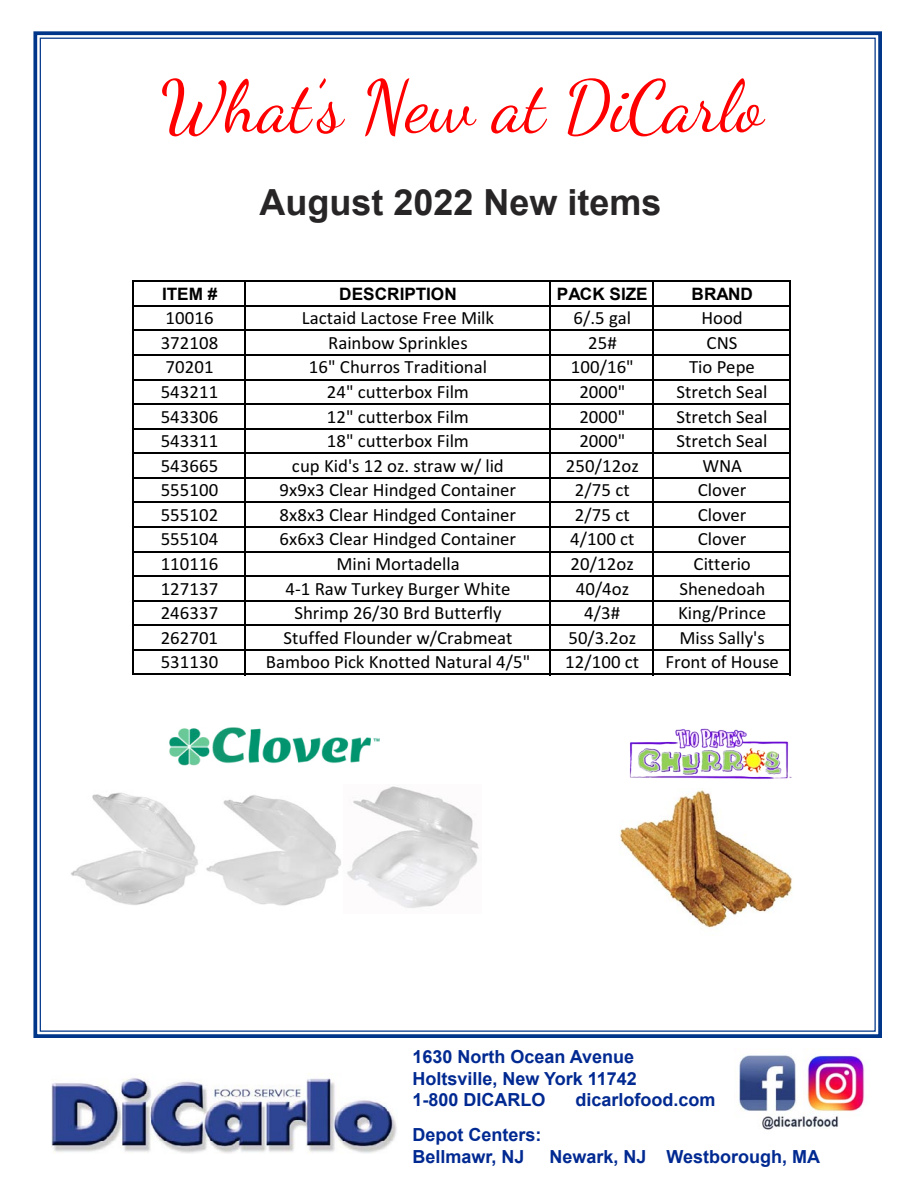
<style>
.page{position:relative;width:918px;height:1188px;background:#fff}
.page>*{position:absolute;margin:0;border:0;box-sizing:border-box;transform-origin:0 0}
.t1{font:72px "Dancing Script";color:#f00}
.t2{font:700 36px "Arial";color:#272526}
.t3{font:18.75px "Calibri";color:#000}
.t4{font:700 18px "Arial";color:#002991}
.t5{font:700 17.1px "Arial";letter-spacing:.005em;color:#000}
</style>
<div class="page">
<div style="left:33px;top:31px;width:849px;height:1007px;border:4px solid #003689"></div>
<img style="left:52px;top:1078px;width:345px;height:76px">
<img style="left:739px;top:1055px;width:126px;height:75px">
<hr style="left:132px;top:280px;width:2px;height:395px;background:#000">
<hr style="left:244px;top:282px;width:1px;height:393px;background:#000">
<hr style="left:549px;top:282px;width:2px;height:393px;background:#000">
<hr style="left:652px;top:282px;width:2px;height:393px;background:#000">
<hr style="left:789px;top:282px;width:1px;height:393px;background:#000">
<hr style="left:134px;top:280px;width:656px;height:2px;background:#000">
<hr style="left:134px;top:305px;width:656px;height:2px;background:#000">
<hr style="left:134px;top:330px;width:656px;height:1px;background:#000">
<hr style="left:134px;top:354px;width:656px;height:2px;background:#000">
<hr style="left:134px;top:379px;width:656px;height:1px;background:#000">
<hr style="left:134px;top:403px;width:656px;height:2px;background:#000">
<hr style="left:134px;top:428px;width:656px;height:2px;background:#000">
<hr style="left:134px;top:452px;width:656px;height:2px;background:#000">
<hr style="left:134px;top:477px;width:656px;height:2px;background:#000">
<hr style="left:134px;top:502px;width:656px;height:1px;background:#000">
<hr style="left:134px;top:526px;width:656px;height:2px;background:#000">
<hr style="left:134px;top:551px;width:656px;height:1px;background:#000">
<hr style="left:134px;top:575px;width:656px;height:2px;background:#000">
<hr style="left:134px;top:600px;width:656px;height:2px;background:#000">
<hr style="left:134px;top:624px;width:656px;height:2px;background:#000">
<hr style="left:134px;top:649px;width:656px;height:2px;background:#000">
<hr style="left:134px;top:674px;width:656px;height:1px;background:#000">
<img style="left:169px;top:727px;width:211px;height:39px">
<img style="left:71px;top:792px;width:127px;height:113px">
<img style="left:206px;top:795px;width:135px;height:111px">
<svg style="left:347px;top:786px;width:132px;height:122px"></svg>
<img style="left:619px;top:790px;width:173px;height:138px">
<img style="left:629px;top:728px;width:163px;height:51px">
<p class="t1" style="left:160px;top:64px;width:604px">What’s New at DiCarlo</p>
<p class="t2" style="left:259px;top:182px;width:404px">August 2022 New items</p>
<p class="t5" style="left:162px;top:284px;width:57px">ITEM #</p>
<p class="t5" style="left:339px;top:284px;width:119px">DESCRIPTION</p>
<p class="t5" style="left:557px;top:284px;width:92px">PACK SIZE</p>
<p class="t5" style="left:692px;top:284px;width:63px">BRAND</p>
<p class="t3" style="left:166px;top:312px;width:50px">10016</p>
<p class="t3" style="left:302px;top:312px;width:194px">Lactaid Lactose Free Milk</p>
<p class="t3" style="left:574px;top:312px;width:59px">6/.5 gal</p>
<p class="t3" style="left:701px;top:312px;width:43px">Hood</p>
<p class="t3" style="left:161px;top:336px;width:59px">372108</p>
<p class="t3" style="left:328px;top:336px;width:141px">Rainbow Sprinkles</p>
<p class="t3" style="left:588px;top:336px;width:30px">25#</p>
<p class="t3" style="left:707px;top:336px;width:33px">CNS</p>
<p class="t3" style="left:166px;top:361px;width:49px">70201</p>
<p class="t3" style="left:309px;top:361px;width:180px">16" Churros Traditional</p>
<p class="t3" style="left:571px;top:361px;width:64px">100/16"</p>
<p class="t3" style="left:689px;top:361px;width:67px">Tio Pepe</p>
<p class="t3" style="left:161px;top:385px;width:59px">543211</p>
<p class="t3" style="left:327px;top:385px;width:144px">24" cutterbox Film</p>
<p class="t3" style="left:579px;top:385px;width:48px">2000"</p>
<p class="t3" style="left:677px;top:385px;width:93px">Stretch Seal</p>
<p class="t3" style="left:161px;top:410px;width:59px">543306</p>
<p class="t3" style="left:327px;top:410px;width:144px">12" cutterbox Film</p>
<p class="t3" style="left:579px;top:410px;width:48px">2000"</p>
<p class="t3" style="left:677px;top:410px;width:93px">Stretch Seal</p>
<p class="t3" style="left:161px;top:434px;width:59px">543311</p>
<p class="t3" style="left:327px;top:434px;width:144px">18" cutterbox Film</p>
<p class="t3" style="left:579px;top:434px;width:48px">2000"</p>
<p class="t3" style="left:677px;top:434px;width:93px">Stretch Seal</p>
<p class="t3" style="left:161px;top:459px;width:59px">543665</p>
<p class="t3" style="left:292px;top:459px;width:213px">cup Kid's 12 oz. straw w/ lid</p>
<p class="t3" style="left:566px;top:459px;width:74px">250/12oz</p>
<p class="t3" style="left:702px;top:459px;width:41px">WNA</p>
<p class="t3" style="left:161px;top:484px;width:59px">555100</p>
<p class="t3" style="left:280px;top:484px;width:238px">9x9x3 Clear Hindged Container</p>
<p class="t3" style="left:575px;top:484px;width:56px">2/75 ct</p>
<p class="t3" style="left:698px;top:484px;width:50px">Clover</p>
<p class="t3" style="left:161px;top:508px;width:59px">555102</p>
<p class="t3" style="left:280px;top:508px;width:238px">8x8x3 Clear Hindged Container</p>
<p class="t3" style="left:575px;top:508px;width:56px">2/75 ct</p>
<p class="t3" style="left:698px;top:508px;width:50px">Clover</p>
<p class="t3" style="left:161px;top:533px;width:59px">555104</p>
<p class="t3" style="left:280px;top:533px;width:238px">6x6x3 Clear Hindged Container</p>
<p class="t3" style="left:570px;top:533px;width:66px">4/100 ct</p>
<p class="t3" style="left:698px;top:533px;width:50px">Clover</p>
<p class="t3" style="left:161px;top:557px;width:59px">110116</p>
<p class="t3" style="left:337px;top:557px;width:125px">Mini Mortadella</p>
<p class="t3" style="left:571px;top:557px;width:65px">20/12oz</p>
<p class="t3" style="left:694px;top:557px;width:59px">Citterio</p>
<p class="t3" style="left:161px;top:582px;width:59px">127137</p>
<p class="t3" style="left:285px;top:582px;width:226px">4-1 Raw Turkey Burger White</p>
<p class="t3" style="left:576px;top:582px;width:55px">40/4oz</p>
<p class="t3" style="left:679px;top:582px;width:87px">Shenedoah</p>
<p class="t3" style="left:161px;top:606px;width:59px">246337</p>
<p class="t3" style="left:294px;top:606px;width:209px">Shrimp 26/30 Brd Butterfly</p>
<p class="t3" style="left:584px;top:606px;width:37px">4/3#</p>
<p class="t3" style="left:678px;top:606px;width:89px">King/Prince</p>
<p class="t3" style="left:161px;top:631px;width:59px">262701</p>
<p class="t3" style="left:284px;top:631px;width:230px">Stuffed Flounder w/Crabmeat</p>
<p class="t3" style="left:568px;top:631px;width:69px">50/3.2oz</p>
<p class="t3" style="left:680px;top:631px;width:87px">Miss Sally's</p>
<p class="t3" style="left:161px;top:656px;width:59px">531130</p>
<p class="t3" style="left:266px;top:656px;width:266px">Bamboo Pick Knotted Natural 4/5"</p>
<p class="t3" style="left:565px;top:656px;width:76px">12/100 ct</p>
<p class="t3" style="left:665px;top:656px;width:115px">Front of House</p>
<p class="t4" style="left:412px;top:1047px;width:223px">1630 North Ocean Avenue</p>
<p class="t4" style="left:412px;top:1068px;width:226px">Holtsville, New York 11742</p>
<p class="t4" style="left:412px;top:1090px;width:135px">1-800 DICARLO</p>
<p class="t4" style="left:575px;top:1090px;width:142px">dicarlofood.com</p>
<p class="t4" style="left:412px;top:1125px;width:131px">Depot Centers:</p>
<p class="t4" style="left:412px;top:1147px;width:114px">Bellmawr, NJ</p>
<p class="t4" style="left:549px;top:1147px;width:272px">Newark, NJ Westborough, MA</p>
</div>
